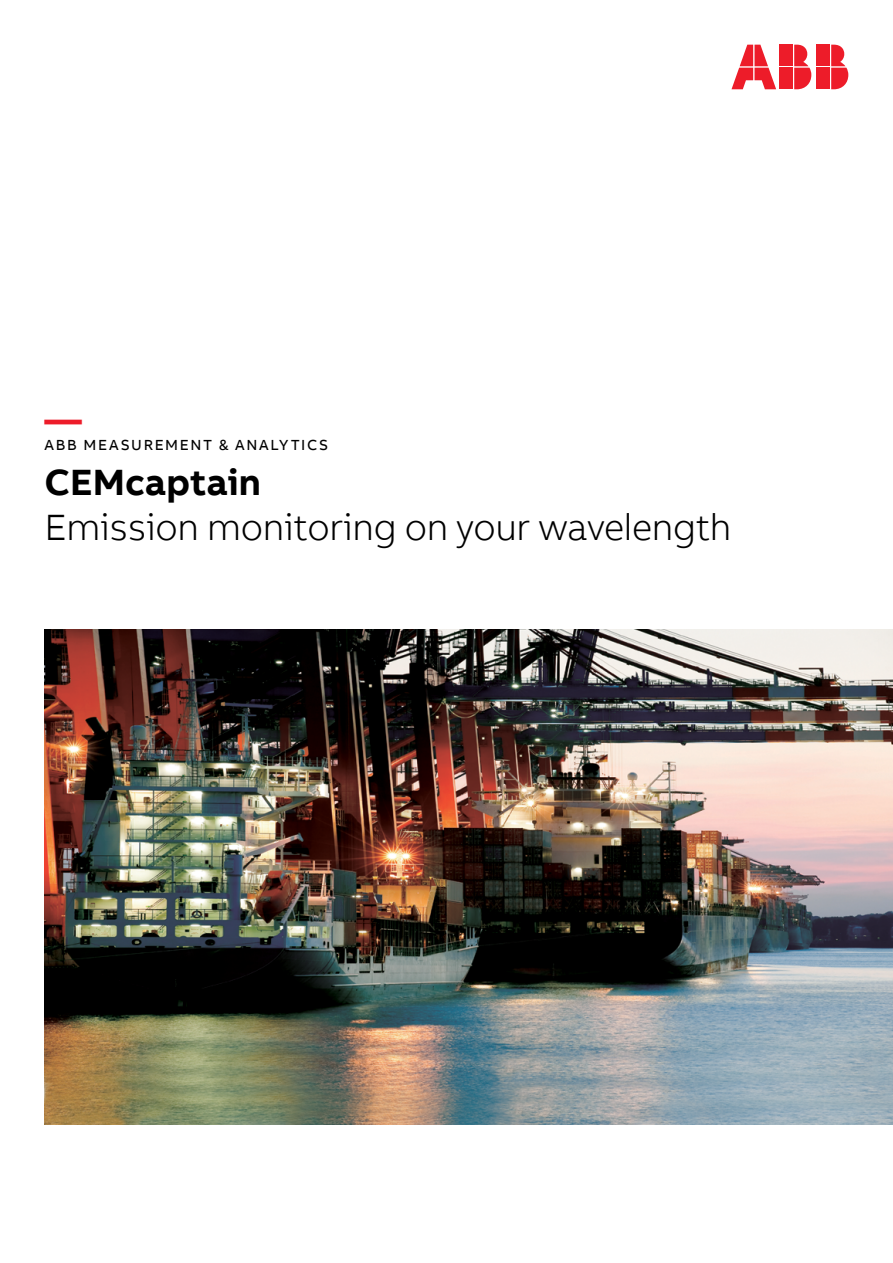
<style>
.page{position:relative;width:893px;height:1263px;background:#fff}
.page>*{position:absolute;margin:0;border:0;box-sizing:border-box;transform-origin:0 0}
.t1{font:300 37.5px "AB Bvoice";letter-spacing:-.01em;color:#000}
.t2{font:700 37.5px "AB Bvoice";color:#000}
.t3{font:700 37.5px "AB Bvoice";color:#ed1c29}
.t4{font:15px "AB Bvoice";letter-spacing:.115em;color:#000}
</style>
<div class="page">
<div style="left:817px;top:45px;width:13px;height:21px;background:#ed1c29"></div>
<div style="left:817px;top:68px;width:13px;height:21px;background:#ed1c29"></div>
<svg style="left:831px;top:45px;width:17px;height:44px"></svg>
<svg style="left:731px;top:45px;width:45px;height:44px"></svg>
<div style="left:780px;top:45px;width:13px;height:21px;background:#ed1c29"></div>
<div style="left:780px;top:68px;width:13px;height:21px;background:#ed1c29"></div>
<svg style="left:794px;top:45px;width:17px;height:44px"></svg>
<img style="left:45px;top:630px;width:848px;height:495px">
<p class="t3" style="left:45px;top:395px;width:39px">—</p>
<p class="t4" style="left:45px;top:435px;width:285px">ABB MEASUREMENT &amp; ANALYTICS</p>
<p class="t2" style="left:45px;top:458px;width:218px">CEMcaptain</p>
<p class="t1" style="left:45px;top:505px;width:688px">Emission monitoring on your wavelength</p>
</div>
